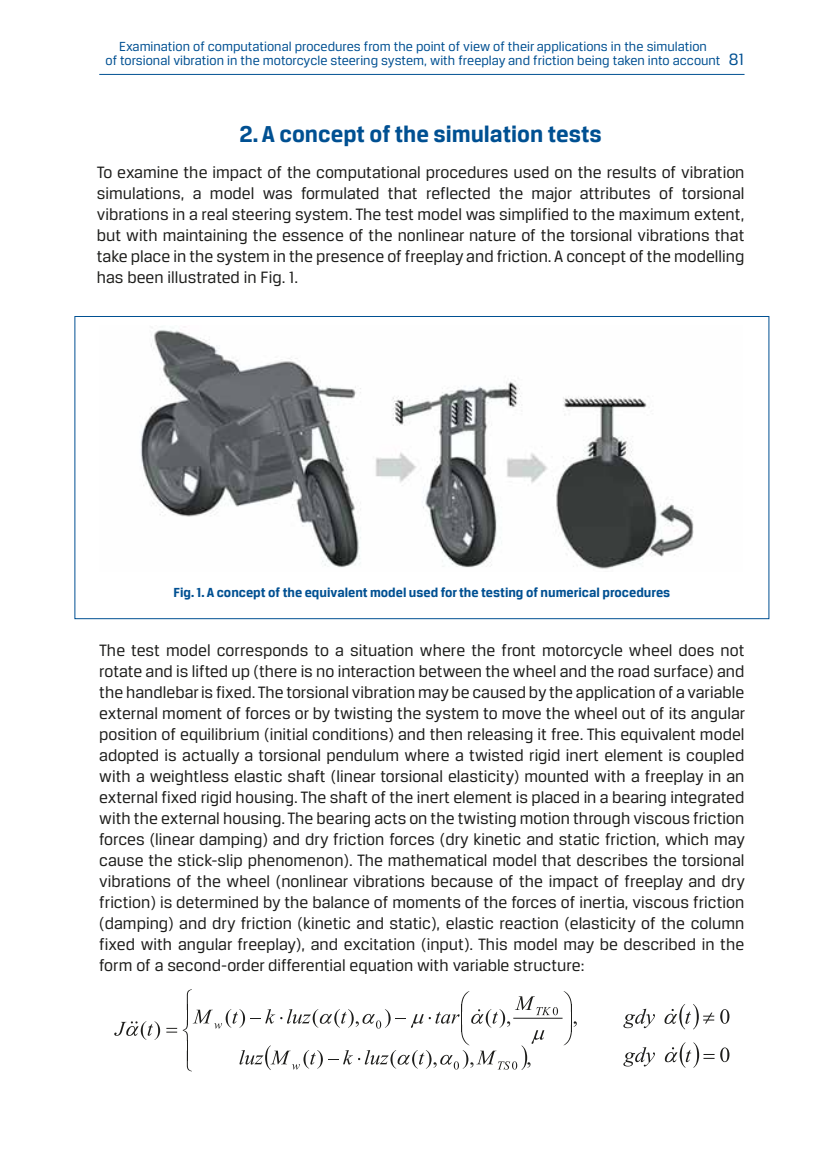
<style>
.page{position:relative;width:819px;height:1161px;background:#fff}
.page>*{position:absolute;margin:0;border:0;box-sizing:border-box;transform-origin:0 0}
.rozdzial_maly_ang{font:700 24.5px "Breuer Text";color:#005092}
.podstawowy_ang{font:17.5px/21px "Breuer Text";color:#1d1d1b;text-align:justify}
.t1{font:14px/14px "Breuer Text";color:#005092}
.podst_ang{font:700 14px "Breuer Text";color:#005092}
.s1{font-size:17.5px}
</style>
<div class="page">
<hr style="left:99px;top:74px;width:645px;height:1px;background:#005092">
<img style="left:140px;top:326px;width:554px;height:243px">
<svg style="left:166px;top:1028px;width:11px;height:4px"></svg>
<svg style="left:183px;top:989px;width:393px;height:82px"></svg>
<svg style="left:114px;top:1021px;width:46px;height:19px"></svg>
<svg style="left:720px;top:1009px;width:9px;height:15px"></svg>
<svg style="left:623px;top:1009px;width:32px;height:19px"></svg>
<svg style="left:664px;top:1004px;width:50px;height:25px"></svg>
<svg style="left:720px;top:1047px;width:9px;height:15px"></svg>
<svg style="left:623px;top:1047px;width:32px;height:19px"></svg>
<svg style="left:664px;top:1042px;width:50px;height:26px"></svg>
<p class="t1" style="left:106px;top:40px;width:640px;text-indent:14px">Examination of computational procedures from the point of view of their applications in the simulation<br>of torsional vibration in the motorcycle steering system, with freeplay and friction being taken into account <span class="s1">81</span></p>
<p class="rozdzial_maly_ang" style="left:239px;top:121px;width:363px">2. A concept of the simulation tests</p>
<p class="podstawowy_ang" style="left:97px;top:162px;width:649px">To examine the impact of the computational procedures used on the results of vibration simulations, a model was formulated that reflected the major attributes of torsional vibrations in a real steering system. The test model was simplified to the maximum extent, but with maintaining the essence of the nonlinear nature of the torsional vibrations that take place in the system in the presence of freeplay and friction. A concept of the modelling has been illustrated in Fig. 1.</p>
<p class="podst_ang" style="left:173px;top:585px;width:498px">Fig. 1. A concept of the equivalent model used for the testing of numerical procedures</p>
<p class="podstawowy_ang" style="left:99px;top:639px;width:647px">The test model corresponds to a situation where the front motorcycle wheel does not rotate and is lifted up (there is no interaction between the wheel and the road surface) and the handlebar is fixed. The torsional vibration may be caused by the application of a variable external moment of forces or by twisting the system to move the wheel out of its angular position of equilibrium (initial conditions) and then releasing it free. This equivalent model adopted is actually a torsional pendulum where a twisted rigid inert element is coupled with a weightless elastic shaft (linear torsional elasticity) mounted with a freeplay in an external fixed rigid housing. The shaft of the inert element is placed in a bearing integrated with the external housing. The bearing acts on the twisting motion through viscous friction forces (linear damping) and dry friction forces (dry kinetic and static friction, which may cause the stick-slip phenomenon). The mathematical model that describes the torsional vibrations of the wheel (nonlinear vibrations because of the impact of freeplay and dry friction) is determined by the balance of moments of the forces of inertia, viscous friction (damping) and dry friction (kinetic and static), elastic reaction (elasticity of the column fixed with angular freeplay), and excitation (input). This model may be described in the form of a second-order differential equation with variable structure:</p>
</div>
